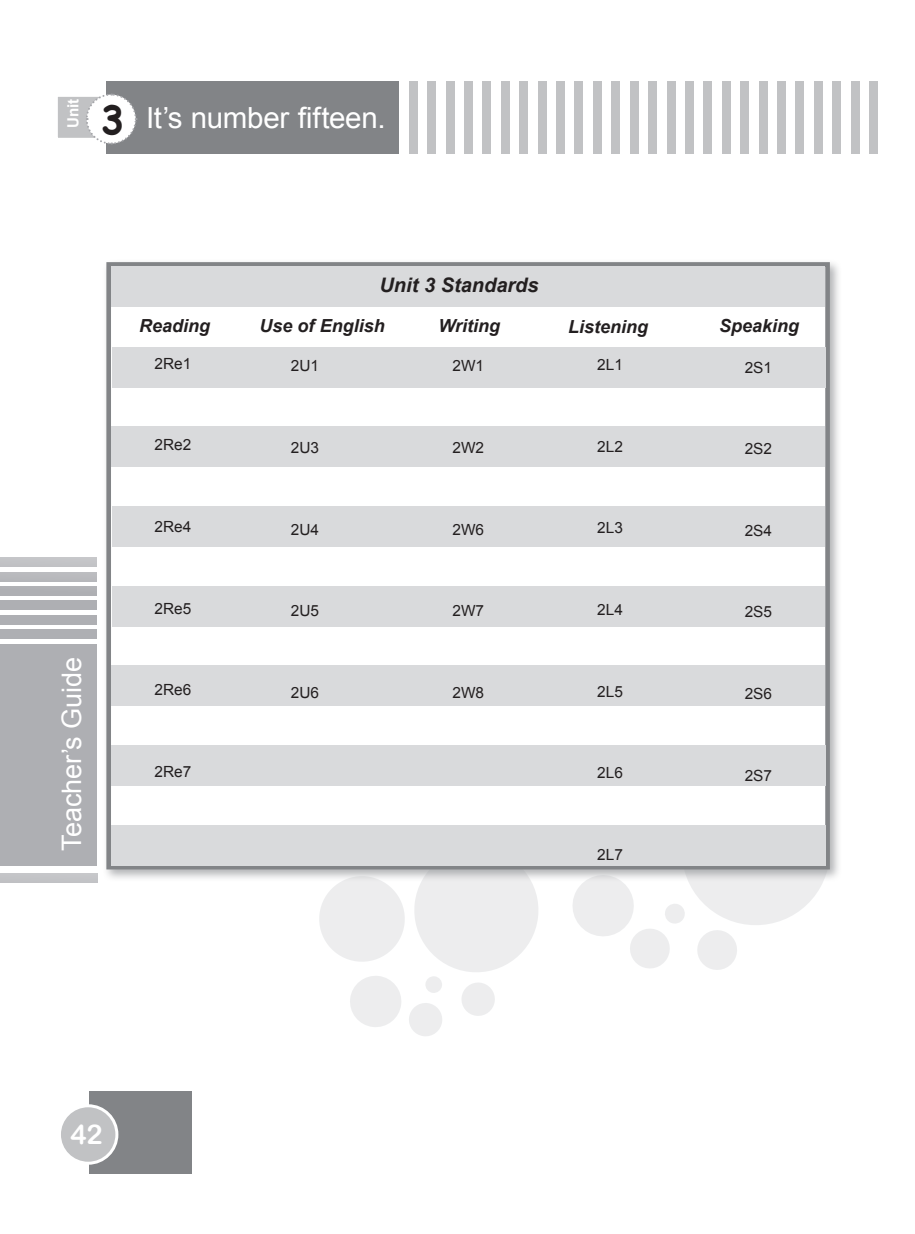
<style>
.page{position:relative;width:915px;height:1234px;background:#fff}
.page>*{position:absolute;margin:0;border:0;box-sizing:border-box;transform-origin:0 0}
.t1{font:700 38.25px "Comic Sans MS";color:#231f20}
.t2{font:29.1px "Arial";letter-spacing:-.01em;color:#fff}
.t3{font:27.15px "Arial Rounded MT Bold";color:#fff}
.t4{font:26.85px "Arial";letter-spacing:-.005em;color:#fff}
.t5{font:italic 700 19.95px "Arial";color:#231f20}
.t6{font:italic 700 18px "Arial";color:#231f20}
.t7{font:15.45px "Arial";color:#231f20}
.t8{font:700 15.45px "Arial";color:#fff}
</style>
<div class="page">
<div style="left:89px;top:1091px;width:102px;height:83px;background:#828487"></div>
<div style="left:59px;top:1105px;width:58px;height:57px;background:#c1c2c4;border-radius:50%"></div>
<div style="left:58px;top:1103px;width:60px;height:61px;border:3px solid #fff;border-radius:50%"></div>
<div style="left:0;top:644px;width:97px;height:222px;background:#aeafb3"></div>
<div style="left:0;top:629px;width:97px;height:9px;background:#aeafb3"></div>
<div style="left:0;top:571px;width:97px;height:10px;background:#b9babd"></div>
<div style="left:0;top:600px;width:97px;height:10px;background:#aeafb3"></div>
<div style="left:0;top:614px;width:97px;height:10px;background:#aeafb3"></div>
<div style="left:0;top:557px;width:97px;height:10px;background:#c3c4c7"></div>
<div style="left:0;top:873px;width:98px;height:10px;background:#c3c4c7"></div>
<div style="left:0;top:586px;width:97px;height:9px;background:#aeafb3"></div>
<svg style="left:573px;top:881px;width:250px;height:89px"></svg>
<svg style="left:319px;top:881px;width:219px;height:155px"></svg>
<div style="left:102px;top:258px;width:740px;height:623px;background:#999b9e;opacity:.75"></div>
<div style="left:106px;top:262px;width:723px;height:607px;background:#fff;border:5px solid #828487"></div>
<div style="left:111px;top:745px;width:714px;height:40px;background:#d9dadc"></div>
<div style="left:111px;top:825px;width:714px;height:40px;background:#d9dadc"></div>
<div style="left:112px;top:585px;width:712px;height:41px;background:#d9dadc"></div>
<div style="left:112px;top:506px;width:712px;height:40px;background:#d9dadc"></div>
<div style="left:111px;top:426px;width:713px;height:40px;background:#d9dadc"></div>
<div style="left:112px;top:347px;width:713px;height:40px;background:#d9dadc"></div>
<div style="left:111px;top:266px;width:713px;height:41px;background:#d9dadc"></div>
<div style="left:111px;top:665px;width:713px;height:41px;background:#d9dadc"></div>
<div style="left:409px;top:82px;width:8px;height:72px;background:#c1c2c4"></div>
<div style="left:427px;top:82px;width:9px;height:72px;background:#c1c2c4"></div>
<div style="left:445px;top:82px;width:9px;height:72px;background:#c1c2c4"></div>
<div style="left:464px;top:82px;width:8px;height:72px;background:#c1c2c4"></div>
<div style="left:482px;top:82px;width:9px;height:72px;background:#c1c2c4"></div>
<div style="left:501px;top:82px;width:8px;height:72px;background:#c1c2c4"></div>
<div style="left:519px;top:82px;width:9px;height:72px;background:#c1c2c4"></div>
<div style="left:537px;top:82px;width:9px;height:72px;background:#c1c2c4"></div>
<div style="left:556px;top:82px;width:8px;height:72px;background:#c1c2c4"></div>
<div style="left:574px;top:82px;width:9px;height:72px;background:#c1c2c4"></div>
<div style="left:593px;top:82px;width:8px;height:72px;background:#c1c2c4"></div>
<div style="left:611px;top:82px;width:9px;height:72px;background:#c1c2c4"></div>
<div style="left:629px;top:82px;width:9px;height:72px;background:#c1c2c4"></div>
<div style="left:648px;top:82px;width:8px;height:72px;background:#c1c2c4"></div>
<div style="left:666px;top:82px;width:9px;height:72px;background:#c1c2c4"></div>
<div style="left:684px;top:82px;width:9px;height:72px;background:#c1c2c4"></div>
<div style="left:703px;top:82px;width:8px;height:72px;background:#c1c2c4"></div>
<div style="left:721px;top:82px;width:9px;height:72px;background:#c1c2c4"></div>
<div style="left:740px;top:82px;width:8px;height:72px;background:#c1c2c4"></div>
<div style="left:758px;top:82px;width:9px;height:72px;background:#c1c2c4"></div>
<div style="left:776px;top:82px;width:9px;height:72px;background:#c1c2c4"></div>
<div style="left:795px;top:82px;width:8px;height:72px;background:#c1c2c4"></div>
<div style="left:813px;top:82px;width:9px;height:72px;background:#c1c2c4"></div>
<div style="left:832px;top:82px;width:8px;height:72px;background:#c1c2c4"></div>
<div style="left:850px;top:82px;width:9px;height:72px;background:#c1c2c4"></div>
<div style="left:868px;top:82px;width:9px;height:72px;background:#c1c2c4"></div>
<div style="left:56px;top:95px;width:54px;height:44px;background:#c1c2c4;border:2px solid #fff"></div>
<svg style="left:85px;top:82px;width:314px;height:72px;background:#909194"></svg>
<p class="t8" style="left:63px;top:128px;width:31px;rotate:-90deg">Unit</p>
<p class="t1" style="left:101px;top:92px;width:25px">3</p>
<p class="t2" style="left:146px;top:98px;width:241px">It’s number fifteen.</p>
<p class="t5" style="left:379px;top:271px;width:160px">Unit 3 Standards</p>
<p class="t6" style="left:438px;top:313px;width:63px">Writing</p>
<p class="t6" style="left:139px;top:314px;width:73px">Reading</p>
<p class="t6" style="left:259px;top:314px;width:127px">Use of English</p>
<p class="t6" style="left:568px;top:314px;width:82px">Listening</p>
<p class="t6" style="left:719px;top:314px;width:82px">Speaking</p>
<h3 class="t4" style="left:54px;top:850px;width:195px;rotate:-90deg">Teacher’s Guide</h3>
<p class="t7" style="left:154px;top:353px;width:38px">2Re1</p>
<p class="t7" style="left:154px;top:434px;width:38px">2Re2</p>
<p class="t7" style="left:154px;top:516px;width:38px">2Re4</p>
<p class="t7" style="left:154px;top:598px;width:38px">2Re5</p>
<p class="t7" style="left:154px;top:679px;width:38px">2Re6</p>
<p class="t7" style="left:154px;top:761px;width:38px">2Re7</p>
<p class="t7" style="left:291px;top:356px;width:30px">2U1</p>
<p class="t7" style="left:291px;top:437px;width:30px">2U3</p>
<p class="t7" style="left:291px;top:519px;width:30px">2U4</p>
<p class="t7" style="left:291px;top:600px;width:30px">2U5</p>
<p class="t7" style="left:291px;top:682px;width:30px">2U6</p>
<h3 class="t3" style="left:70px;top:1117px;width:34px">42</h3>
<p class="t7" style="left:452px;top:356px;width:33px">2W1</p>
<p class="t7" style="left:597px;top:354px;width:27px">2L1</p>
<p class="t7" style="left:744px;top:357px;width:29px">2S1</p>
<p class="t7" style="left:452px;top:437px;width:33px">2W2</p>
<p class="t7" style="left:597px;top:436px;width:27px">2L2</p>
<p class="t7" style="left:744px;top:438px;width:29px">2S2</p>
<p class="t7" style="left:452px;top:519px;width:33px">2W6</p>
<p class="t7" style="left:597px;top:517px;width:27px">2L3</p>
<p class="t7" style="left:744px;top:520px;width:29px">2S4</p>
<p class="t7" style="left:452px;top:600px;width:33px">2W7</p>
<p class="t7" style="left:597px;top:599px;width:27px">2L4</p>
<p class="t7" style="left:744px;top:601px;width:29px">2S5</p>
<p class="t7" style="left:452px;top:682px;width:33px">2W8</p>
<p class="t7" style="left:597px;top:680px;width:27px">2L5</p>
<p class="t7" style="left:744px;top:683px;width:29px">2S6</p>
<p class="t7" style="left:597px;top:762px;width:27px">2L6</p>
<p class="t7" style="left:744px;top:765px;width:29px">2S7</p>
<p class="t7" style="left:597px;top:844px;width:27px">2L7</p>
</div>
